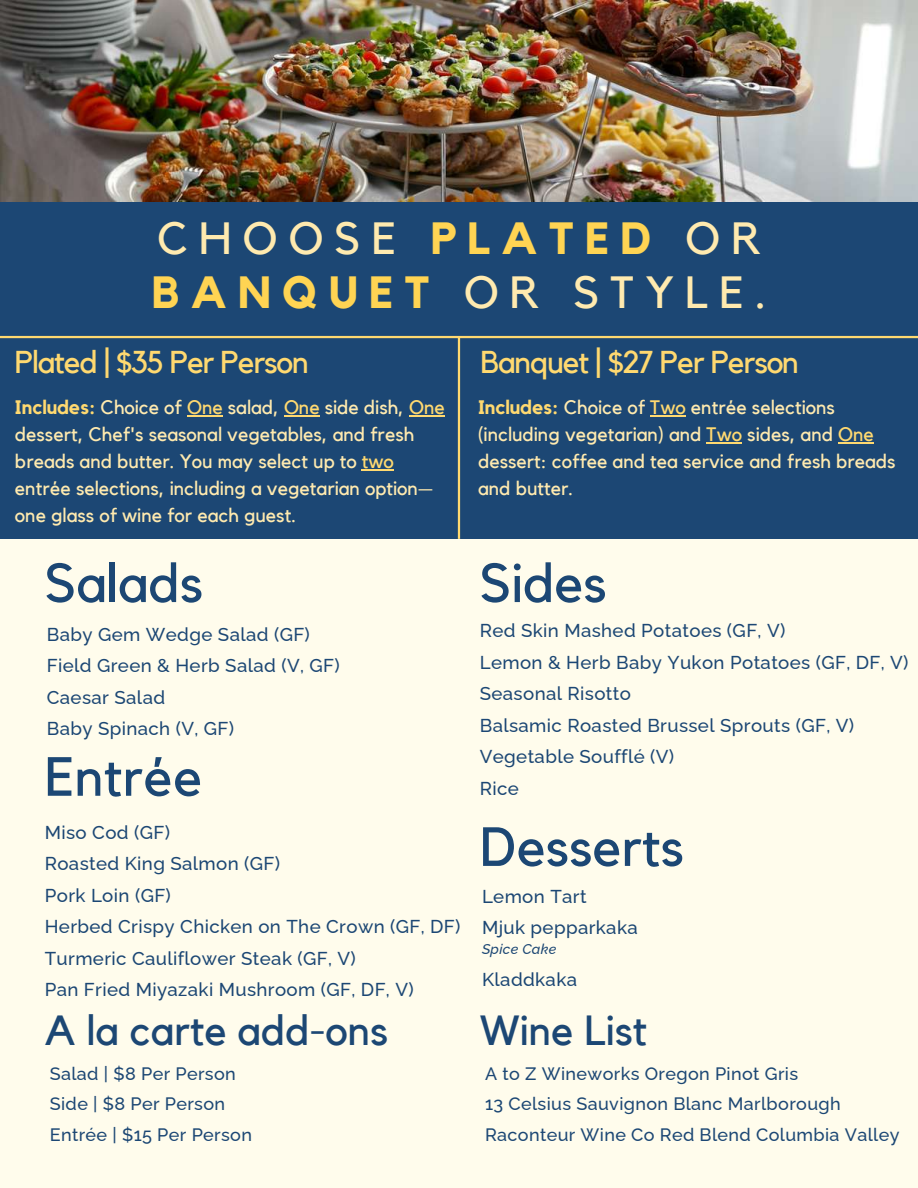
<style>
.page{position:relative;width:918px;height:1188px;background:#fffcec}
.page>*{position:absolute;margin:0;border:0;box-sizing:border-box;transform-origin:0 0}
.t1{font:54.45px "Kollektif";color:#1c4774}
.t2{font:45px/54px "Kollektif";letter-spacing:.25em;color:#ffeaaf}
.t3{font:42px "Kollektif";color:#1c4774}
.t4{font:31.5px "Kollektif";letter-spacing:-.035em;color:#ffd970}
.t5{font:19.5px/27px "Kollektif";color:#ffeaaf}
.t6{font:500 18.75px/31.5px "Raleway";letter-spacing:.02em;color:#1c4774}
.t7{font:500 18.6px/30.8px "Raleway";letter-spacing:.02em;color:#1c4774}
.t8{font:500 18px/30.3px "Raleway";letter-spacing:.02em;color:#1c4774}
.t9{font:italic 500 14.25px "Raleway";letter-spacing:.02em;color:#1c4774}
.s1{font-weight:700;color:#ffd453}
.s2{font-weight:700}
.s3{font-weight:700;color:#ffd970}
.s4{color:#ffd970}
</style>
<div class="page">
<div style="left:0;top:0;width:918px;height:539px;background:#1c4774"></div>
<hr style="left:458px;top:337px;width:2px;height:202px;background:#ffd970">
<hr style="left:0;top:336px;width:918px;height:2px;background:#ffd970">
<hr style="left:187px;top:416px;width:36px;height:1px;background:#ffd970">
<hr style="left:284px;top:416px;width:36px;height:1px;background:#ffd970">
<hr style="left:409px;top:416px;width:36px;height:1px;background:#ffd970">
<hr style="left:362px;top:470px;width:32px;height:1px;background:#ffd970">
<hr style="left:650px;top:416px;width:36px;height:1px;background:#ffd970">
<hr style="left:707px;top:443px;width:35px;height:1px;background:#ffd970">
<hr style="left:838px;top:443px;width:36px;height:1px;background:#ffd970">
<img style="left:0;top:1px;width:918px;height:200px">
<h2 class="t2" style="left:152px;top:213px;width:616px">CHOOSE <span class="s1">PLATED</span> OR<br><span class="s1">BANQUET</span> OR STYLE.</h2>
<h3 class="t4" style="left:15px;top:347px;width:295px">Plated <span class="s2">|</span> $35 Per Person</h3>
<p class="t5" style="left:15px;top:395px;width:431px"><span class="s3">Includes:</span> Choice of <span class="s4">One</span> salad, <span class="s4">One</span> side dish, <span class="s4">One </span>dessert, Chef's seasonal vegetables, and fresh breads and butter. You may select up to <span class="s4">two </span>entrée selections, including a vegetarian option— one glass of wine for each guest.</p>
<p class="t5" style="left:478px;top:395px;width:419px"><span class="s3">Includes:</span> Choice of <span class="s4">Two</span> entrée selections (including vegetarian) and <span class="s4">Two</span> sides, and <span class="s4">One </span>dessert: coffee and tea service and fresh breads and butter.</p>
<h3 class="t4" style="left:480px;top:347px;width:320px">Banquet <span class="s2">|</span> $27 Per Person</h3>
<h1 class="t1" style="left:45px;top:558px;width:160px">Salads</h1>
<p class="t6" style="left:47px;top:618px;width:294px">Baby Gem Wedge Salad (GF)<br>Field Green &amp; Herb Salad (V, GF)<br>Caesar Salad<br>Baby Spinach (V, GF)</p>
<h1 class="t1" style="left:45px;top:752px;width:159px">Entrée</h1>
<p class="t6" style="left:45px;top:816px;width:417px">Miso Cod (GF)<br>Roasted King Salmon (GF)<br>Pork Loin (GF)<br>Herbed Crispy Chicken on The Crown (GF, DF)<br>Turmeric Cauliflower Steak (GF, V)<br>Pan Fried Miyazaki Mushroom (GF, DF, V)</p>
<h3 class="t3" style="left:45px;top:1011px;width:345px">A la carte add-ons</h3>
<p class="t8" style="left:50px;top:1058px;width:204px">Salad | $8 Per Person<br>Side | $8 Per Person<br>Entrée | $15 Per Person</p>
<h1 class="t1" style="left:480px;top:558px;width:128px">Sides</h1>
<p class="t6" style="left:480px;top:615px;width:430px">Red Skin Mashed Potatoes (GF, V)<br>Lemon &amp; Herb Baby Yukon Potatoes (GF, DF, V)<br>Seasonal Risotto<br>Balsamic Roasted Brussel Sprouts (GF, V)<br>Vegetable Soufflé (V)<br>Rice</p>
<h1 class="t1" style="left:480px;top:822px;width:206px">Desserts</h1>
<p class="t7" style="left:482px;top:881px;width:157px">Lemon Tart<br>Mjuk pepparkaka</p>
<p class="t7" style="left:482px;top:964px;width:97px">Kladdkaka</p>
<p class="t9" style="left:482px;top:940px;width:76px">Spice Cake</p>
<h3 class="t3" style="left:480px;top:1011px;width:169px">Wine List</h3>
<p class="t8" style="left:485px;top:1058px;width:416px">A to Z Wineworks Oregon Pinot Gris<br>13 Celsius Sauvignon Blanc Marlborough<br>Raconteur Wine Co Red Blend Columbia Valley</p>
</div>
